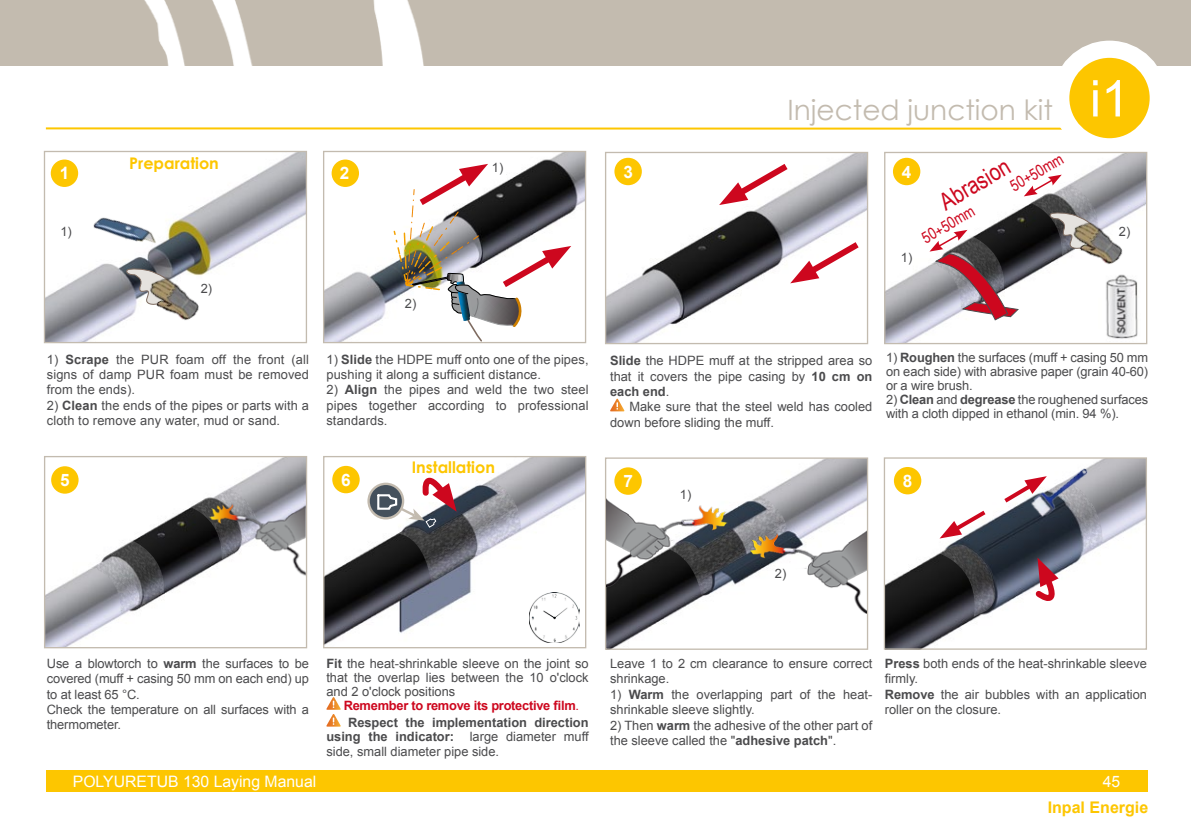
<style>
.page{position:relative;width:1191px;height:840px;background:#fff}
.page>*{position:absolute;margin:0;border:0;box-sizing:border-box;transform-origin:0 0}
.t1{font:28px "Century Gothic";color:#c3bbaf}
.t2{font:24px "Arial Narrow";color:#cd071e}
.t3{font:700 17.2px "Arial";color:#fff}
.t4{font:700 16px "Century Gothic";color:#fdc600}
.t5{font:16px "Arial Narrow";color:#cd071e}
.t6{font:700 16px "Arial";color:#fdc600}
.t7{font:15.8px "Arial";color:#fff}
.t8{font:12.8px/15.4px "Arial";color:#4b4b4d}
.t9{font:700 12.8px/16.8px "Arial";letter-spacing:-.02em;color:#cd071e}
.s1{font-family:"Arial";font-size:50.6px;color:#fff}
.s2{font-weight:700}
.s3{font-weight:400}
.s4{color:#4b4b4d}
</style>
<div class="page">
<div style="left:0;top:0;width:1191px;height:66px;background:#c3bbaf"></div>
<div style="left:46px;top:770px;width:1101px;height:21px;background:#fdc600"></div>
<hr style="left:46px;top:127px;width:1091px;height:3px;background:#fdc600">
<div style="left:1052px;top:41px;width:114px;height:114px;border:40px solid #fff;border-radius:50%"></div>
<div style="left:1069px;top:58px;width:80px;height:80px;background:#fdc600;border-radius:50%"></div>
<img style="left:885px;top:459px;width:260px;height:188px">
<div style="left:883px;top:457px;width:264px;height:192px;border:1px solid #c3bbaf"></div>
<img style="left:607px;top:459px;width:259px;height:188px">
<div style="left:605px;top:457px;width:263px;height:192px;border:1px solid #c3bbaf"></div>
<img style="left:46px;top:457px;width:259px;height:189px">
<div style="left:44px;top:455px;width:263px;height:193px;border:1px solid #c3bbaf"></div>
<img style="left:191px;top:488px;width:68px;height:71px">
<img style="left:92px;top:540px;width:74px;height:74px">
<img style="left:607px;top:154px;width:259px;height:188px">
<div style="left:605px;top:152px;width:263px;height:192px;border:1px solid #c3bbaf"></div>
<img style="left:886px;top:154px;width:259px;height:188px">
<div style="left:884px;top:152px;width:263px;height:192px;border:1px solid #c3bbaf"></div>
<img style="left:46px;top:153px;width:259px;height:188px">
<div style="left:44px;top:151px;width:263px;height:192px;border:1px solid #c3bbaf"></div>
<img style="left:325px;top:153px;width:259px;height:188px">
<div style="left:323px;top:151px;width:263px;height:192px;border:1px solid #c3bbaf"></div>
<div style="left:51px;top:159px;width:27px;height:28px;background:#fdc600;border-radius:50%"></div>
<div style="left:331px;top:159px;width:28px;height:28px;background:#fdc600;border-radius:50%"></div>
<div style="left:614px;top:158px;width:28px;height:27px;background:#fdc600;border-radius:50%"></div>
<div style="left:893px;top:158px;width:27px;height:27px;background:#fdc600;border-radius:50%"></div>
<img style="left:325px;top:457px;width:259px;height:188px">
<div style="left:323px;top:455px;width:263px;height:193px;border:1px solid #c3bbaf"></div>
<div style="left:614px;top:467px;width:28px;height:27px;background:#fdc600;border-radius:50%"></div>
<div style="left:894px;top:466px;width:27px;height:28px;background:#fdc600;border-radius:50%"></div>
<div style="left:51px;top:466px;width:28px;height:27px;background:#fdc600;border-radius:50%"></div>
<div style="left:332px;top:465px;width:28px;height:28px;background:#fdc600;border-radius:50%"></div>
<svg style="left:124px;top:270px;width:22px;height:42px"></svg>
<img style="left:146px;top:266px;width:61px;height:61px">
<svg style="left:790px;top:236px;width:75px;height:47px"></svg>
<svg style="left:719px;top:158px;width:75px;height:47px"></svg>
<svg style="left:392px;top:164px;width:179px;height:179px"></svg>
<img style="left:1030px;top:184px;width:69px;height:71px">
<img style="left:86px;top:192px;width:80px;height:78px">
<img style="left:201px;top:489px;width:105px;height:89px">
<img style="left:529px;top:592px;width:50px;height:50px">
<svg style="left:368px;top:483px;width:35px;height:35px"></svg>
<div style="left:367px;top:482px;width:37px;height:37px;border:2px solid #c3bbaf;border-radius:50%"></div>
<img style="left:398px;top:480px;width:124px;height:101px">
<img style="left:668px;top:495px;width:119px;height:100px">
<img style="left:744px;top:517px;width:122px;height:96px">
<img style="left:606px;top:489px;width:127px;height:98px">
<img style="left:939px;top:544px;width:57px;height:72px">
<img style="left:1047px;top:482px;width:56px;height:73px">
<svg style="left:1047px;top:212px;width:22px;height:44px"></svg>
<img style="left:1069px;top:210px;width:61px;height:61px">
<img style="left:1016px;top:457px;width:78px;height:71px">
<svg style="left:1000px;top:476px;width:46px;height:30px"></svg>
<svg style="left:939px;top:506px;width:51px;height:32px"></svg>
<svg style="left:1032px;top:557px;width:31px;height:54px"></svg>
<svg style="left:376px;top:462px;width:80px;height:66px"></svg>
<svg style="left:929px;top:230px;width:90px;height:90px"></svg>
<svg style="left:1023px;top:174px;width:38px;height:22px"></svg>
<img style="left:1098px;top:267px;width:42px;height:74px">
<svg style="left:610px;top:398px;width:14px;height:13px"></svg>
<svg style="left:326px;top:697px;width:15px;height:29px"></svg>
<h1 class="t1" style="left:787px;top:90px;width:343px">Injected junction kit <span class="s1">i1</span></h1>
<p class="t5" style="left:1005px;top:177px;width:60px;rotate:-31deg">50+50mm</p>
<p class="t4" style="left:129px;top:151px;width:91px">Preparation</p>
<h2 class="t2" style="left:932px;top:188px;width:79px;rotate:-31deg">Abrasion</h2>
<p class="t5" style="left:917px;top:229px;width:60px;rotate:-31deg">50+50mm</p>
<p class="t8" style="left:492px;top:159px;width:13px">1)</p>
<h3 class="t3" style="left:60px;top:162px;width:11px">1</h3>
<h3 class="t3" style="left:340px;top:161px;width:11px">2</h3>
<h3 class="t3" style="left:623px;top:160px;width:11px">3</h3>
<h3 class="t3" style="left:902px;top:160px;width:11px">4</h3>
<p class="t8" style="left:60px;top:224px;width:13px">1)</p>
<p class="t8" style="left:1119px;top:224px;width:13px">2)</p>
<p class="t8" style="left:201px;top:281px;width:13px">2)</p>
<p class="t8" style="left:47px;top:351px;width:264px;text-align:justify;text-indent:129px">foam off the front (all signs of damp PUR foam must be removed from the ends).</p>
<p class="t8" style="left:47px;top:397px;width:264px">2) <span class="s2">Clean</span> the ends of the pipes or parts with a cloth to remove any water, mud or sand.</p>
<p class="t8" style="left:47px;top:351px;width:113px">1) <span class="s2">Scrape</span> the PUR</p>
<p class="t8" style="left:405px;top:296px;width:13px">2)</p>
<p class="t8" style="left:326px;top:351px;width:264px">1) <span class="s2">Slide</span> the HDPE muff onto one of the pipes, pushing it along a sufficient distance.</p>
<p class="t8" style="left:326px;top:382px;width:264px;text-align:justify">2) <span class="s2">Align</span> the pipes and weld the two steel pipes together according to professional standards.</p>
<p class="t8" style="left:901px;top:250px;width:13px">1)</p>
<p class="t8" style="left:610px;top:353px;width:264px;text-align:justify"><span class="s2">Slide</span> the HDPE muff at the stripped area so that it covers the pipe casing by <span class="s2">10 cm on each end</span>.</p>
<p class="t8" style="left:610px;top:399px;width:264px;text-indent:19px">Make sure that the steel weld has cooled down before sliding the muff.</p>
<p class="t8" style="left:886px;top:350px;width:264px;line-height:14px;text-align:justify">1) <span class="s2">Roughen</span> the surfaces (muff + casing 50 mm on each side) with abrasive paper (grain 40-60) or a wire brush.</p>
<p class="t8" style="left:886px;top:392px;width:264px;line-height:14px">2) <span class="s2">Clean</span> and <span class="s2">degrease</span> the roughened surfaces with a cloth dipped in ethanol (min. 94 %).</p>
<p class="t4" style="left:412px;top:454px;width:85px">Installation</p>
<h3 class="t3" style="left:60px;top:468px;width:11px">5</h3>
<h3 class="t3" style="left:341px;top:468px;width:11px">6</h3>
<h3 class="t3" style="left:623px;top:469px;width:11px">7</h3>
<h3 class="t3" style="left:903px;top:469px;width:11px">8</h3>
<p class="t8" style="left:680px;top:486px;width:13px">1)</p>
<p class="t8" style="left:775px;top:566px;width:13px">2)</p>
<p class="t8" style="left:47px;top:655px;width:264px">U se a blowtorch to <span class="s2">warm</span> the surfaces to be covered (muff + casing 50 mm on each end) up to at least 65 °C.<br>Check the temperature on all surfaces with a thermometer.</p>
<p class="t8" style="left:610px;top:655px;width:264px">Leave 1 to 2 cm clearance to ensure correct shrinkage.</p>
<p class="t8" style="left:326px;top:656px;width:264px;line-height:14px;text-align:justify"><span class="s2">Fit</span> the heat-shrinkable sleeve on the joint so that the overlap lies between the 10 o'clock and 2 o'clock positions</p>
<p class="t9" style="left:348px;top:696px;width:242px;text-indent:-4px">Remember to remove its protective film<span class="s3">.<br></span><span class="s4">Respect the implementation direction</span></p>
<p class="t8" style="left:326px;top:728px;width:264px"><span class="s2">using the indicator:</span> large diameter muff side, small diameter pipe side.</p>
<p class="t8" style="left:610px;top:686px;width:264px">1) <span class="s2">Warm</span> the overlapping part of the heat&shy;shrinkable sleeve slightly.</p>
<p class="t8" style="left:610px;top:717px;width:264px">2) Then <span class="s2">warm</span> the adhesive of the other part of the sleeve called the "<span class="s2">adhesive patch</span>".</p>
<p class="t8" style="left:884px;top:655px;width:264px"><span class="s2">Press</span> both ends of the heat-shrinkable sleeve firmly.<br><span class="s2">Remove</span> the air bubbles with an application roller on the closure.</p>
<p class="t7" style="left:73px;top:770px;width:245px">Polyuretub 130 Laying Manual</p>
<p class="t7" style="left:1102px;top:770px;width:19px">45</p>
<p class="t6" style="left:1047px;top:796px;width:102px">Inpal Energie</p>
</div>
